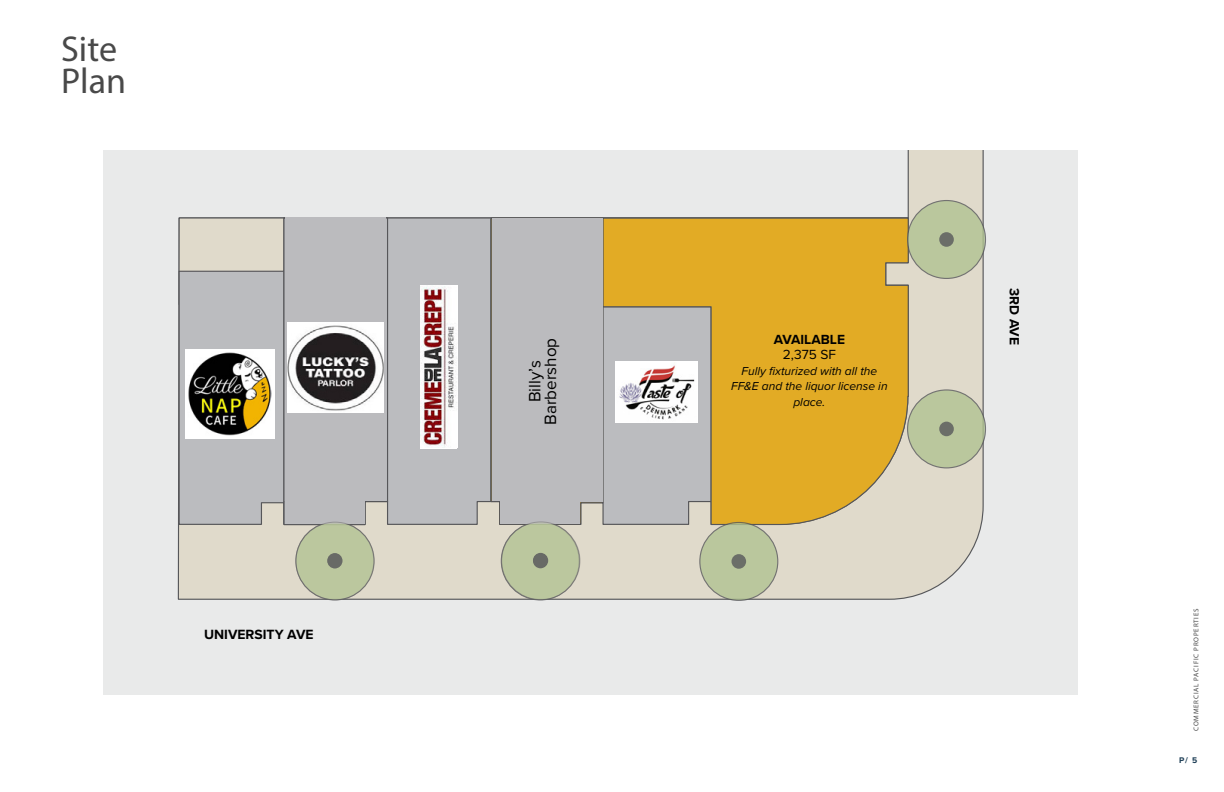
<style>
.page{position:relative;width:1224px;height:792px;background:#fff}
.page>*{position:absolute;margin:0;border:0;box-sizing:border-box;transform-origin:0 0}
.t1{font:36px/32px "Myriad Pro";color:#494949}
.t2{font:17px "Proxima Nova";color:#000}
.t3{font:700 13.9px "Proxima Nova";color:#000}
.t4{font:700 13.7px "Proxima Nova";color:#000}
.t5{font:13.7px "Proxima Nova";color:#000}
.t6{font:italic 12px/15.6px "Proxima Nova";color:#000;text-align:center}
.t7{font:700 8.5px "Proxima Nova";color:#1b3c54}
.t8{font:7px "Myriad Pro";letter-spacing:.11em;color:#494949}
</style>
<div class="page">
<div style="left:104px;top:150px;width:974px;height:544px;background:#e9eaea"></div>
<svg style="left:177px;top:150px;width:807px;height:450px"></svg>
<svg style="left:178px;top:217px;width:312px;height:309px;background:#bdbdbe"></svg>
<svg style="left:283px;top:217px;width:106px;height:309px;background:#9e9d9c"></svg>
<svg style="left:602px;top:217px;width:307px;height:309px;background:#d7af4d"></svg>
<div style="left:700px;top:522px;width:78px;height:78px;background:#bac79d;border-radius:50%"></div>
<div style="left:699px;top:522px;width:79px;height:79px;border:1px solid #56575a;border-radius:50%"></div>
<div style="left:732px;top:554px;width:14px;height:15px;background:#6b6e68;border-radius:50%"></div>
<div style="left:908px;top:390px;width:77px;height:78px;background:#bac79d;border-radius:50%"></div>
<div style="left:907px;top:389px;width:79px;height:79px;border:1px solid #56575a;border-radius:50%"></div>
<div style="left:939px;top:422px;width:15px;height:14px;background:#6b6e68;border-radius:50%"></div>
<div style="left:908px;top:201px;width:77px;height:77px;background:#bac79d;border-radius:50%"></div>
<div style="left:907px;top:200px;width:79px;height:79px;border:1px solid #56575a;border-radius:50%"></div>
<svg style="left:939px;top:232px;width:15px;height:15px"></svg>
<div style="left:615px;top:361px;width:82px;height:62px;background:#fff"></div>
<div style="left:185px;top:349px;width:90px;height:90px;background:#fff"></div>
<img style="left:619px;top:365px;width:76px;height:55px">
<img style="left:420px;top:286px;width:37px;height:161px">
<img style="left:188px;top:352px;width:84px;height:84px">
<div style="left:285px;top:217px;width:100px;height:284px;background:#bbbbbe"></div>
<div style="left:287px;top:240px;width:78px;height:284px;background:#bbbbbe"></div>
<div style="left:296px;top:522px;width:78px;height:78px;background:#bdc7a1;border-radius:50%"></div>
<div style="left:295px;top:522px;width:80px;height:78px;border:1px solid #6d6b6c;border-radius:50%"></div>
<div style="left:327px;top:553px;width:15px;height:15px;background:#686a66;border-radius:50%"></div>
<div style="left:492px;top:218px;width:111px;height:283px;background:#bbbbbe"></div>
<div style="left:528px;top:459px;width:75px;height:43px;background:#bbbbbe"></div>
<div style="left:500px;top:481px;width:80px;height:43px;background:#bbbbbe"></div>
<div style="left:502px;top:522px;width:78px;height:78px;background:#bdc7a1;border-radius:50%"></div>
<div style="left:501px;top:521px;width:79px;height:79px;border:1px solid #6d6b6c;border-radius:50%"></div>
<div style="left:533px;top:553px;width:15px;height:15px;background:#686a66;border-radius:50%"></div>
<hr style="left:490px;top:218px;width:1px;height:283px;background:#555657">
<img style="left:287px;top:323px;width:97px;height:89px">
<h1 class="t1" style="left:61px;top:33px;width:66px">Site<br>Plan</h1>
<p class="t3" style="left:204px;top:624px;width:111px">UNIVERSITY AVE</p>
<h2 class="t2" style="left:538px;top:425px;width:88px;rotate:-90deg">Barbershop</h2>
<h2 class="t2" style="left:522px;top:402px;width:43px;rotate:-90deg">Billy’s</h2>
<p class="t4" style="left:774px;top:329px;width:73px">AVAILABLE</p>
<p class="t5" style="left:783px;top:344px;width:55px">2,375 SF</p>
<p class="t6" style="left:731px;top:362px;width:158px">Fully fixturized with all the<br>FF&amp;E and the liquor license in</p>
<p class="t6" style="left:793px;top:394px;width:33px">place.</p>
<p class="t3" style="left:1025px;top:288px;width:58px;rotate:90deg">3RD AVE</p>
<p class="t8" style="left:1192px;top:731px;width:124px;rotate:-90deg">COMMERCIAL PACIFIC PROPERTIES</p>
<p class="t7" style="left:1179px;top:754px;width:20px">P/ 5</p>
</div>
